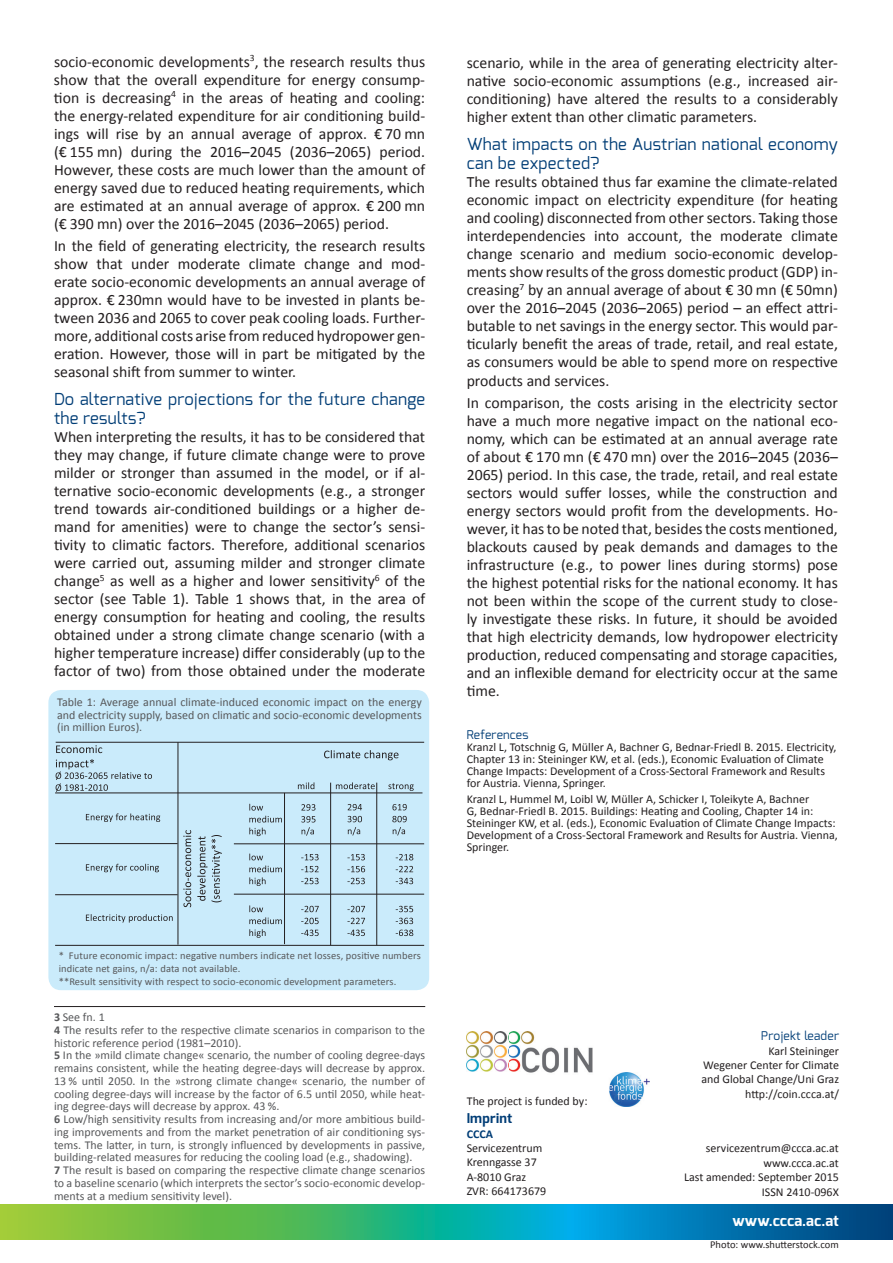
<style>
.page{position:relative;width:893px;height:1263px;background:#fff}
.page>*{position:absolute;margin:0;border:0;box-sizing:border-box;transform-origin:0 0}
.t1{font:16.5px/19.5px "Exo";letter-spacing:.02em;color:#003d76}
.t2{font:15.75px/18px "Calibri";color:#231f20;text-align:justify}
.t3{font:700 15px "Exo";color:#fff}
.t4{font:700 13.5px "Exo";letter-spacing:.02em;color:#003d76}
.t5{font:12px/12.8px "Calibri";color:#57585a}
.t6{font:12px/14.4px "Calibri";color:#231f20}
.t7{font:12px "Exo";letter-spacing:.02em;color:#003d76}
.t8{font:700 12px "Calibri";color:#003d76}
.t9{font:10.5px/12.8px "Calibri";letter-spacing:.01em;color:#57585a}
.t10{font:10.5px "Calibri";color:#231f20}
.s1{font-weight:700}
</style>
<div class="page">
<svg style="left:0;top:1204px;width:893px;height:35px;background:#2ea084"></svg>
<hr style="left:54px;top:1006px;width:371px;height:1px;background:#231f20">
<div style="left:48px;top:690px;width:381px;height:300px;background:#caebfb;border-radius:13px"></div>
<hr style="left:56px;top:742px;width:368px;height:1px;background:#231f20">
<hr style="left:55px;top:793px;width:367px;height:1px;background:#231f20">
<hr style="left:55px;top:843px;width:123px;height:1px;background:#231f20">
<hr style="left:55px;top:945px;width:369px;height:1px;background:#231f20">
<hr style="left:178px;top:742px;width:1px;height:203px;background:#231f20">
<svg style="left:56px;top:745px;width:46px;height:8px"></svg>
<svg style="left:324px;top:750px;width:74px;height:10px"></svg>
<svg style="left:197px;top:835px;width:25px;height:67px"></svg>
<svg style="left:183px;top:830px;width:8px;height:77px"></svg>
<hr style="left:234px;top:843px;width:190px;height:1px;background:#231f20">
<svg style="left:249px;top:804px;width:33px;height:32px"></svg>
<svg style="left:249px;top:853px;width:33px;height:33px"></svg>
<svg style="left:86px;top:813px;width:74px;height:9px"></svg>
<svg style="left:86px;top:864px;width:73px;height:8px"></svg>
<hr style="left:284px;top:793px;width:1px;height:151px;background:#231f20">
<hr style="left:330px;top:783px;width:1px;height:162px;background:#231f20">
<svg style="left:301px;top:804px;width:15px;height:32px"></svg>
<svg style="left:298px;top:782px;width:16px;height:7px"></svg>
<svg style="left:336px;top:782px;width:39px;height:7px"></svg>
<svg style="left:392px;top:816px;width:15px;height:19px"></svg>
<svg style="left:392px;top:804px;width:15px;height:6px"></svg>
<svg style="left:301px;top:878px;width:18px;height:6px"></svg>
<svg style="left:301px;top:866px;width:18px;height:6px"></svg>
<svg style="left:301px;top:854px;width:18px;height:6px"></svg>
<svg style="left:56px;top:759px;width:96px;height:33px"></svg>
<svg style="left:388px;top:783px;width:26px;height:8px"></svg>
<hr style="left:376px;top:783px;width:1px;height:162px;background:#231f20">
<svg style="left:348px;top:816px;width:14px;height:19px"></svg>
<svg style="left:348px;top:804px;width:14px;height:6px"></svg>
<svg style="left:347px;top:878px;width:18px;height:6px"></svg>
<svg style="left:347px;top:866px;width:18px;height:6px"></svg>
<svg style="left:347px;top:854px;width:18px;height:6px"></svg>
<svg style="left:396px;top:878px;width:17px;height:6px"></svg>
<svg style="left:396px;top:866px;width:17px;height:6px"></svg>
<svg style="left:396px;top:854px;width:17px;height:6px"></svg>
<hr style="left:55px;top:894px;width:123px;height:1px;background:#231f20">
<hr style="left:234px;top:894px;width:190px;height:1px;background:#231f20">
<svg style="left:249px;top:905px;width:33px;height:33px"></svg>
<svg style="left:86px;top:914px;width:87px;height:9px"></svg>
<svg style="left:301px;top:930px;width:18px;height:6px"></svg>
<svg style="left:301px;top:918px;width:18px;height:6px"></svg>
<svg style="left:301px;top:906px;width:18px;height:6px"></svg>
<svg style="left:347px;top:930px;width:18px;height:6px"></svg>
<svg style="left:347px;top:918px;width:18px;height:6px"></svg>
<svg style="left:347px;top:906px;width:18px;height:6px"></svg>
<svg style="left:396px;top:930px;width:17px;height:6px"></svg>
<svg style="left:396px;top:918px;width:17px;height:6px"></svg>
<svg style="left:396px;top:906px;width:17px;height:6px"></svg>
<img style="left:467px;top:1032px;width:126px;height:41px">
<img style="left:609px;top:1072px;width:40px;height:34px">
<p class="t2" style="left:54px;top:52px;width:373px">socio-economic developments<sup>3</sup>, the research results thus show that the overall expenditure for energy consump&shy;tion is decreasing<sup>4</sup> in the areas of heating and cooling: the energy-related expenditure for air conditioning build&shy;ings will rise by an annual average of approx. € 70 mn (€ 155 mn) during the 2016–2045 (2036–2065) period.<br>However, these costs are much lower than the amount of energy saved due to reduced heating requirements, which are estimated at an annual average of approx. € 200 mn (€ 390 mn) over the 2016–2045 (2036–2065) period.</p>
<p class="t2" style="left:54px;top:237px;width:373px">In the field of generating electricity, the research results show that under moderate climate change and mod&shy;erate socio-economic developments an annual average of approx. € 230mn would have to be invested in plants be&shy;tween 2036 and 2065 to cover peak cooling loads. Further&shy;more, additional costs arise from reduced hydropower gen&shy;eration. However, those will in part be mitigated by the seasonal shift from summer to winter.</p>
<p class="t1" style="left:54px;top:389px;width:373px">Do alternative projections for the future change the results?</p>
<p class="t2" style="left:54px;top:428px;width:373px">When interpreting the results, it has to be considered that they may change, if future climate change were to prove milder or stronger than assumed in the model, or if al&shy;ternative socio-economic developments (e.g., a stronger trend towards air-conditioned buildings or a higher de&shy;mand for amenities) were to change the sector’s sensi&shy;tivity to climatic factors. Therefore, additional scenarios were carried out, assuming milder and stronger climate change<sup>5</sup> as well as a higher and lower sensitivity<sup>6</sup> of the sector (see Table 1). Table 1 shows that, in the area of energy consumption for heating and cooling, the results obtained under a strong climate change scenario (with a higher temperature increase) differ considerably (up to the factor of two) from those obtained under the moderate</p>
<p class="t5" style="left:57px;top:695px;width:366px;text-align:justify">Table 1: Average annual climate-induced economic impact on the energy and electricity supply, based on climatic and socio-economic developments (in million Euros).</p>
<p class="t9" style="left:59px;top:949px;width:364px">* Future economic impact: negative numbers indicate net losses, positive numbers indicate net gains, n/a: data not available.<br>**Result sensitivity with respect to socio-economic development parameters.</p>
<p class="t5" style="left:54px;top:1011px;width:373px"><span class="s1">3</span> See fn. 1<br><span class="s1">4</span> The results refer to the respective climate scenarios in comparison to the historic reference period (1981–2010).<br><span class="s1">5</span> In the »mild climate change« scenario, the number of cooling degree-days remains consistent, while the heating degree-days will decrease by approx.<br>13 % until 2050. In the »strong climate change« scenario, the number of cooling degree-days will increase by the factor of 6.5 until 2050, while heat&shy;ing degree-days will decrease by approx. 43 %.<br><span class="s1">6</span> Low/high sensitivity results from increasing and/or more ambitious build&shy;ing improvements and from the market penetration of air conditioning sys&shy;tems. The latter, in turn, is strongly influenced by developments in passive, building-related measures for reducing the cooling load (e.g., shadowing).<br><span class="s1">7</span> The result is based on comparing the respective climate change scenarios to a baseline scenario (which interprets the sector’s socio-economic develop&shy;ments at a medium sensitivity level).</p>
<p class="t2" style="left:467px;top:54px;width:373px">scenario, while in the area of generating electricity alter&shy;native socio-economic assumptions (e.g., increased air&shy;conditioning) have altered the results to a considerably higher extent than other climatic parameters.</p>
<p class="t1" style="left:467px;top:134px;width:373px">What impacts on the Austrian national economy can be expected?</p>
<p class="t2" style="left:467px;top:173px;width:373px">The results obtained thus far examine the climate-related economic impact on electricity expenditure (for heating and cooling) disconnected from other sectors. Taking those interdependencies into account, the moderate climate change scenario and medium socio-economic develop&shy;ments show results of the gross domestic product (GDP) in&shy;creasing<sup>7</sup> by an annual average of about € 30 mn (€ 50mn) over the 2016–2045 (2036–2065) period – an effect attri&shy;butable to net savings in the energy sector. This would par&shy;ticularly benefit the areas of trade, retail, and real estate, as consumers would be able to spend more on respective products and services.</p>
<p class="t2" style="left:467px;top:394px;width:373px">In comparison, the costs arising in the electricity sector have a much more negative impact on the national eco&shy;nomy, which can be estimated at an annual average rate of about € 170 mn (€ 470 mn) over the 2016–2045 (2036– 2065) period. In this case, the trade, retail, and real estate sectors would suffer losses, while the construction and energy sectors would profit from the developments. Ho&shy;wever, it has to be noted that, besides the costs mentioned, blackouts caused by peak demands and damages to the infrastructure (e.g., to power lines during storms) pose the highest potential risks for the national economy. It has not been within the scope of the current study to close&shy;ly investigate these risks. In future, it should be avoided that high electricity demands, low hydropower electricity production, reduced compensating and storage capacities, and an inflexible demand for electricity occur at the same time.</p>
<p class="t7" style="left:467px;top:727px;width:63px">References</p>
<p class="t6" style="left:467px;top:741px;width:371px;line-height:12px">Kranzl L, Totschnig G, Müller A, Bachner G, Bednar-Friedl B. 2015. Electricity, Chapter 13 in: Steininger KW, et al. (eds.), Economic Evaluation of Climate Change Impacts: Development of a Cross-Sectoral Framework and Results for Austria. Vienna, Springer.</p>
<p class="t6" style="left:467px;top:793px;width:373px;line-height:12px">Kranzl L, Hummel M, Loibl W, Müller A, Schicker I, Toleikyte A, Bachner<br>G, Bednar-Friedl B. 2015. Buildings: Heating and Cooling, Chapter 14 in:<br>Steininger KW, et al. (eds.), Economic Evaluation of Climate Change Impacts:<br>Development of a Cross-Sectoral Framework and Results for Austria. Vienna, Springer.</p>
<p class="t7" style="left:761px;top:1028px;width:79px">Projekt leader</p>
<p class="t6" style="left:701px;top:1043px;width:139px;text-align:right">Karl Steininger<br>Wegener Center for Climate and Global Change/Uni Graz http://coin.ccca.at/</p>
<p class="t6" style="left:467px;top:1093px;width:122px">The project is funded by:</p>
<p class="t4" style="left:467px;top:1109px;width:47px">Imprint</p>
<p class="t8" style="left:467px;top:1126px;width:28px">CCCA</p>
<p class="t6" style="left:467px;top:1141px;width:81px">Servicezentrum<br>Krenngasse 37<br>A-8010 Graz<br>ZVR: 664173679</p>
<p class="t6" style="left:684px;top:1141px;width:156px;text-align:right">servicezentrum@ccca.ac.at www.ccca.ac.at<br>Last amended: September 2015<br>ISSN 2410-096X</p>
<p class="t3" style="left:732px;top:1210px;width:108px">www.ccca.ac.at</p>
<p class="t10" style="left:710px;top:1238px;width:130px">Photo: www.shutterstock.com</p>
</div>
